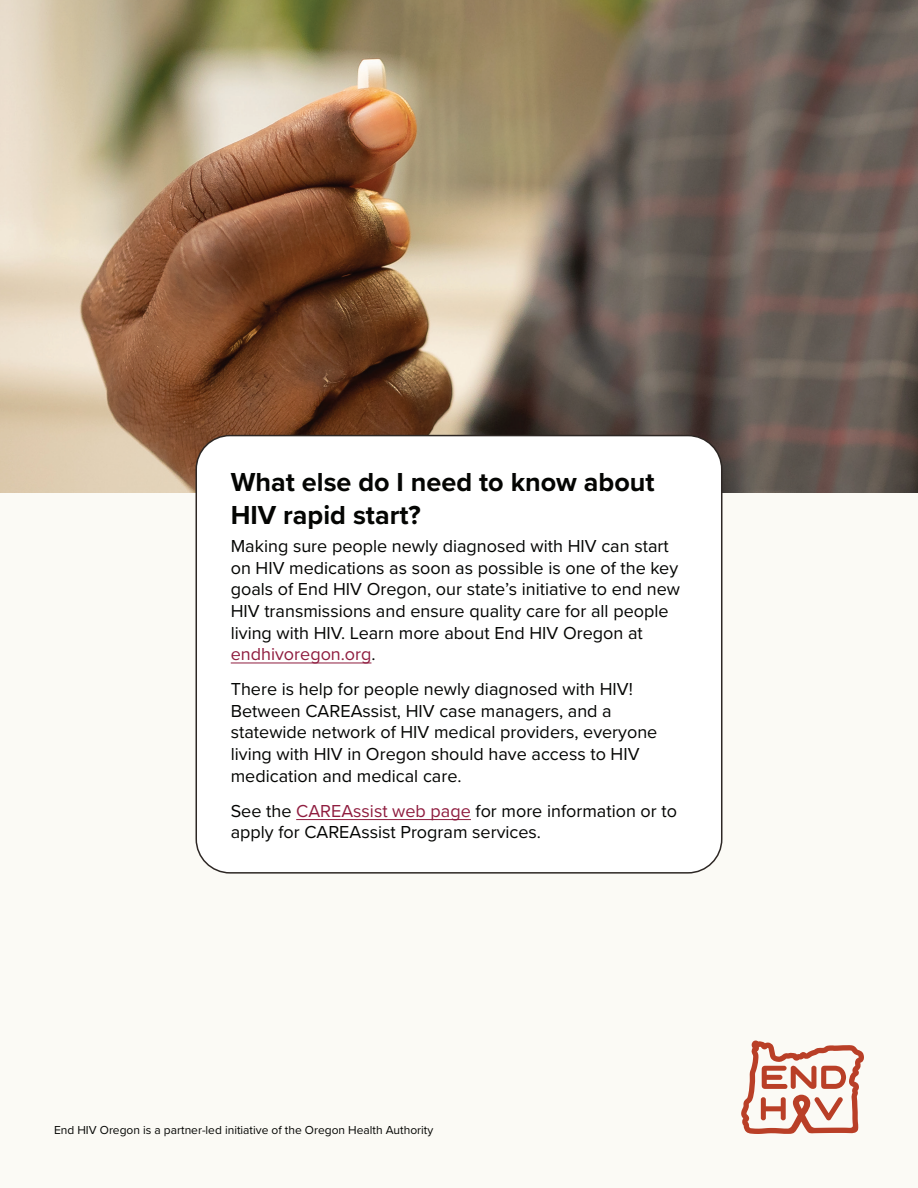
<style>
.page{position:relative;width:918px;height:1188px;background:#fbfaf5}
.page>*{position:absolute;margin:0;border:0;box-sizing:border-box;transform-origin:0 0}
.t1{font:700 27px/32.4px "Proxima Nova";color:#040503}
.t2{font:18px/21.6px "Proxima Nova";color:#040503}
.t3{font:12px "Proxima Nova";color:#040503}
.s1{color:#8f1d3f}
</style>
<div class="page">
<svg style="left:741px;top:1041px;width:123px;height:93px"></svg>
<img style="left:0;top:0;width:918px;height:492px">
<div style="left:196px;top:436px;width:526px;height:437px;background:#fff;border-radius:34px"></div>
<hr style="left:231px;top:662px;width:140px;height:1px;background:#8f1d3f">
<hr style="left:296px;top:819px;width:175px;height:1px;background:#8f1d3f">
<div style="left:196px;top:435px;width:526px;height:439px;border:2px solid #2d2724;border-radius:34px"></div>
<h1 class="t1" style="left:231px;top:466px;width:425px">What else do I need to know about<br>HIV rapid start?</h1>
<p class="t2" style="left:231px;top:535px;width:451px">Making sure people newly diagnosed with HIV can start on HIV medications as soon as possible is one of the key goals of End HIV Oregon, our state’s initiative to end new HIV transmissions and ensure quality care for all people living with HIV. Learn more about End HIV Oregon at <span class="s1">endhivoregon.org</span>.</p>
<p class="t2" style="left:231px;top:678px;width:428px">There is help for people newly diagnosed with HIV!<br>Between CAREAssist, HIV case managers, and a statewide network of HIV medical providers, everyone living with HIV in Oregon should have access to HIV medication and medical care.</p>
<p class="t2" style="left:231px;top:799px;width:448px">See the <span class="s1">CAREAssist web page</span> for more information or to apply for CAREAssist Program services.</p>
<p class="t3" style="left:54px;top:1121px;width:381px">End HIV Oregon is a partner-led initiative of the Oregon Health Authority</p>
</div>
